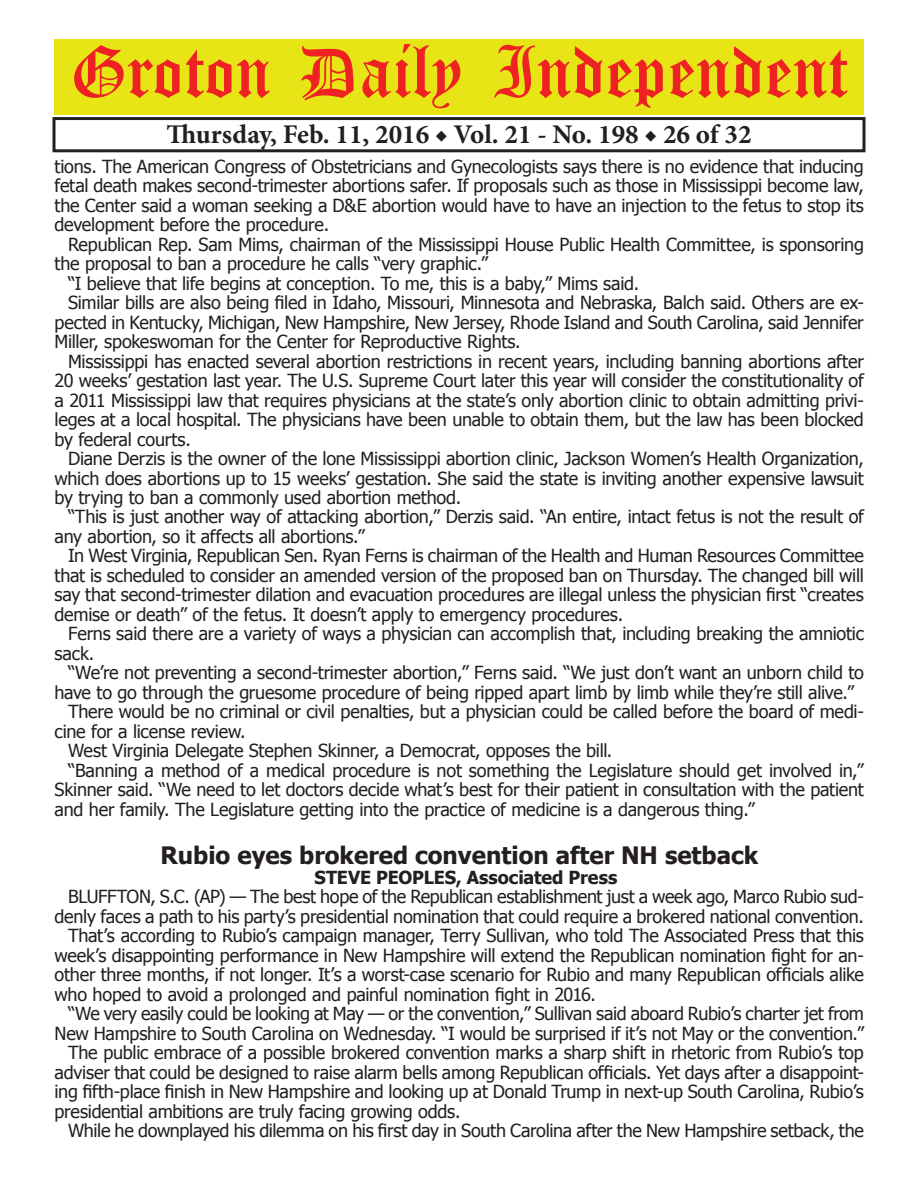
<style>
.page{position:relative;width:918px;height:1188px;background:#fff}
.page>*{position:absolute;margin:0;border:0;box-sizing:border-box;transform-origin:0 0}
.t1{font:54px "Old English Five";color:#ee2123}
.t2{font:700 27px "Minion Pro";color:#231f20}
.t3{font:700 24px "Tahoma";color:#231f20}
.t4{font:18px/19.5px "Tahoma";letter-spacing:-.015em;color:#231f20;text-align:justify}
.t5{font:700 18px "Tahoma";letter-spacing:-.005em;color:#231f20}
</style>
<div class="page">
<div style="left:52px;top:117px;width:814px;height:35px;border:3px solid #231f20"></div>
<div style="left:54px;top:40px;width:810px;height:75px;background:#e7e515"></div>
<h1 class="t1" style="left:70px;top:47px;width:779px">Groton Daily Independent</h1>
<h2 class="t2" style="left:166px;top:116px;width:587px">Thursday, Feb. 11, 2016 ◆ Vol. 21 - No. 198 ◆ 26 of 32</h2>
<p class="t4" style="left:55px;top:155px;width:811px">tions. The American Congress of Obstetricians and Gynecologists says there is no evidence that inducing fetal death makes second-trimester abortions safer. If proposals such as those in Mississippi become law, the Center said a woman seeking a D&amp;E abortion would have to have an injection to the fetus to stop its development before the procedure.</p>
<p class="t4" style="left:68px;top:233px;width:797px">Republican Rep. Sam Mims, chairman of the Mississippi House Public Health Committee, is sponsoring</p>
<p class="t4" style="left:55px;top:253px;width:435px">the proposal to ban a procedure he calls “very graphic.”</p>
<p class="t4" style="left:68px;top:272px;width:573px">“I believe that life begins at conception. To me, this is a baby,” Mims said.</p>
<p class="t4" style="left:68px;top:292px;width:797px">Similar bills are also being filed in Idaho, Missouri, Minnesota and Nebraska, Balch said. Others are ex-</p>
<p class="t4" style="left:55px;top:311px;width:811px">pected in Kentucky, Michigan, New Hampshire, New Jersey, Rhode Island and South Carolina, said Jennifer</p>
<p class="t4" style="left:55px;top:331px;width:468px">Miller, spokeswoman for the Center for Reproductive Rights.</p>
<p class="t4" style="left:68px;top:350px;width:797px">Mississippi has enacted several abortion restrictions in recent years, including banning abortions after</p>
<p class="t4" style="left:55px;top:370px;width:811px">20 weeks’ gestation last year. The U.S. Supreme Court later this year will consider the constitutionality of</p>
<p class="t4" style="left:55px;top:389px;width:811px">a 2011 Mississippi law that requires physicians at the state’s only abortion clinic to obtain admitting privi-</p>
<p class="t4" style="left:55px;top:409px;width:811px">leges at a local hospital. The physicians have been unable to obtain them, but the law has been blocked</p>
<p class="t4" style="left:55px;top:428px;width:138px">by federal courts.</p>
<p class="t4" style="left:68px;top:448px;width:797px">Diane Derzis is the owner of the lone Mississippi abortion clinic, Jackson Women’s Health Organization,</p>
<p class="t4" style="left:55px;top:467px;width:811px">which does abortions up to 15 weeks’ gestation. She said the state is inviting another expensive lawsuit</p>
<p class="t4" style="left:55px;top:487px;width:408px">by trying to ban a commonly used abortion method.</p>
<p class="t4" style="left:68px;top:506px;width:797px">“This is just another way of attacking abortion,” Derzis said. “An entire, intact fetus is not the result of</p>
<p class="t4" style="left:55px;top:526px;width:312px">any abortion, so it affects all abortions.”</p>
<p class="t4" style="left:68px;top:545px;width:797px">In West Virginia, Republican Sen. Ryan Ferns is chairman of the Health and Human Resources Committee</p>
<p class="t4" style="left:55px;top:565px;width:811px">that is scheduled to consider an amended version of the proposed ban on Thursday. The changed bill will</p>
<p class="t4" style="left:55px;top:584px;width:811px">say that second-trimester dilation and evacuation procedures are illegal unless the physician first “creates</p>
<p class="t4" style="left:55px;top:604px;width:570px">demise or death” of the fetus. It doesn’t apply to emergency procedures.</p>
<p class="t4" style="left:68px;top:623px;width:798px">Ferns said there are a variety of ways a physician can accomplish that, including breaking the amniotic</p>
<p class="t4" style="left:55px;top:643px;width:41px">sack.</p>
<p class="t4" style="left:68px;top:662px;width:797px">“We’re not preventing a second-trimester abortion,” Ferns said. “We just don’t want an unborn child to</p>
<p class="t4" style="left:55px;top:682px;width:801px">have to go through the gruesome procedure of being ripped apart limb by limb while they’re still alive.”</p>
<p class="t4" style="left:68px;top:701px;width:797px">There would be no criminal or civil penalties, but a physician could be called before the board of medi-</p>
<p class="t4" style="left:55px;top:721px;width:193px">cine for a license review.</p>
<p class="t4" style="left:68px;top:740px;width:546px">West Virginia Delegate Stephen Skinner, a Democrat, opposes the bill.</p>
<p class="t4" style="left:68px;top:760px;width:797px">“Banning a method of a medical procedure is not something the Legislature should get involved in,”</p>
<p class="t4" style="left:55px;top:779px;width:811px">Skinner said. “We need to let doctors decide what’s best for their patient in consultation with the patient</p>
<p class="t4" style="left:55px;top:799px;width:702px">and her family. The Legislature getting into the practice of medicine is a dangerous thing.”</p>
<h3 class="t3" style="left:160px;top:839px;width:599px">Rubio eyes brokered convention after NH setback</h3>
<p class="t5" style="left:315px;top:865px;width:304px">STEVE PEOPLES, Associated Press</p>
<p class="t4" style="left:68px;top:886px;width:797px">BLUFFTON, S.C. (AP) — The best hope of the Republican establishment just a week ago, Marco Rubio sud-</p>
<p class="t4" style="left:55px;top:906px;width:811px">denly faces a path to his party’s presidential nomination that could require a brokered national convention.</p>
<p class="t4" style="left:68px;top:925px;width:797px">That’s according to Rubio’s campaign manager, Terry Sullivan, who told The Associated Press that this</p>
<p class="t4" style="left:55px;top:945px;width:811px">week’s disappointing performance in New Hampshire will extend the Republican nomination fight for an-</p>
<p class="t4" style="left:55px;top:964px;width:811px">other three months, if not longer. It’s a worst-case scenario for Rubio and many Republican officials alike</p>
<p class="t4" style="left:55px;top:984px;width:543px">who hoped to avoid a prolonged and painful nomination fight in 2016.</p>
<p class="t4" style="left:68px;top:1003px;width:798px">“We very easily could be looking at May — or the convention,” Sullivan said aboard Rubio’s charter jet from</p>
<p class="t4" style="left:55px;top:1023px;width:811px">New Hampshire to South Carolina on Wednesday. “I would be surprised if it’s not May or the convention.”</p>
<p class="t4" style="left:68px;top:1042px;width:797px">The public embrace of a possible brokered convention marks a sharp shift in rhetoric from Rubio’s top</p>
<p class="t4" style="left:55px;top:1062px;width:811px">adviser that could be designed to raise alarm bells among Republican officials. Yet days after a disappoint-</p>
<p class="t4" style="left:55px;top:1081px;width:811px">ing fifth-place finish in New Hampshire and looking up at Donald Trump in next-up South Carolina, Rubio’s</p>
<p class="t4" style="left:55px;top:1101px;width:407px">presidential ambitions are truly facing growing odds.</p>
<p class="t4" style="left:68px;top:1120px;width:797px">While he downplayed his dilemma on his first day in South Carolina after the New Hampshire setback, the</p>
</div>
